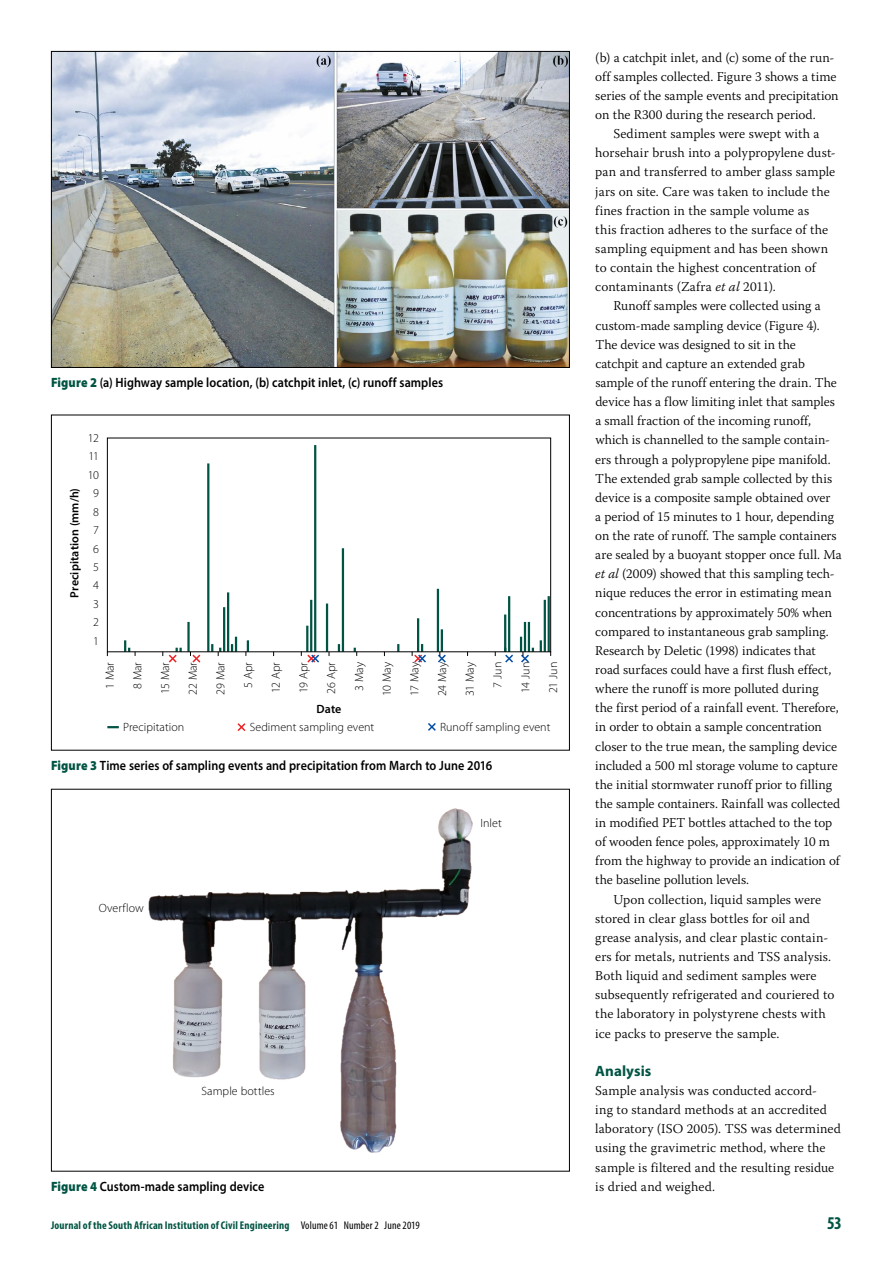
<style>
.page{position:relative;width:893px;height:1263px;background:#fff}
.page>*{position:absolute;margin:0;border:0;box-sizing:border-box;transform-origin:0 0}
.t1{font:700 condensed 18px "Myriad Pro";color:#005443}
.t2{font:700 15px "Myriad Pro";letter-spacing:.005em;color:#005443}
.t3{font:300 13.5px/19.2px "Warnock Pro";color:#000}
.t4{font:600 13.5px "Myriad Pro";letter-spacing:.005em;color:#000;scale:.9 1}
.t5{font:300 12px/18.5px "Myriad Pro";letter-spacing:.005em;color:#000;text-align:center}
.t6{font:600 12px "Myriad Pro";letter-spacing:.01em;color:#000}
.t7{font:700 condensed 11.25px "Myriad Pro";color:#005443}
.s1{font-weight:900;color:#005443}
.s2{font-style:italic}
.s3{font-weight:400;color:#000}
</style>
<div class="page">
<img style="left:53px;top:53px;width:515px;height:313px">
<div style="left:51px;top:51px;width:519px;height:317px;border:1px solid #000"></div>
<hr style="left:187px;top:622px;width:3px;height:30px;background:#005443">
<hr style="left:207px;top:463px;width:2px;height:189px;background:#005443">
<hr style="left:223px;top:607px;width:2px;height:45px;background:#005443">
<hr style="left:227px;top:592px;width:2px;height:60px;background:#005443">
<svg style="left:231px;top:637px;width:6px;height:13px"></svg>
<hr style="left:306px;top:626px;width:2px;height:26px;background:#005443">
<hr style="left:310px;top:600px;width:2px;height:52px;background:#005443">
<hr style="left:314px;top:445px;width:2px;height:207px;background:#005443">
<hr style="left:326px;top:603px;width:2px;height:49px;background:#005443">
<svg style="left:338px;top:644px;width:2px;height:6px"></svg>
<hr style="left:342px;top:548px;width:2px;height:104px;background:#005443">
<svg style="left:397px;top:644px;width:2px;height:6px"></svg>
<hr style="left:417px;top:618px;width:2px;height:34px;background:#005443">
<hr style="left:437px;top:589px;width:2px;height:63px;background:#005443">
<hr style="left:441px;top:629px;width:2px;height:23px;background:#005443">
<hr style="left:504px;top:614px;width:2px;height:38px;background:#005443">
<hr style="left:508px;top:596px;width:2px;height:56px;background:#005443">
<hr style="left:528px;top:622px;width:2px;height:30px;background:#005443">
<hr style="left:524px;top:622px;width:2px;height:30px;background:#005443">
<hr style="left:548px;top:596px;width:2px;height:56px;background:#005443">
<hr style="left:544px;top:600px;width:2px;height:52px;background:#005443">
<svg style="left:540px;top:640px;width:2px;height:10px"></svg>
<svg style="left:124px;top:640px;width:12px;height:16px"></svg>
<svg style="left:162px;top:648px;width:20px;height:15px"></svg>
<svg style="left:190px;top:652px;width:12px;height:11px"></svg>
<svg style="left:211px;top:644px;width:10px;height:12px"></svg>
<svg style="left:246px;top:640px;width:3px;height:16px"></svg>
<svg style="left:301px;top:652px;width:20px;height:11px"></svg>
<svg style="left:412px;top:644px;width:16px;height:19px"></svg>
<svg style="left:436px;top:652px;width:11px;height:11px"></svg>
<svg style="left:504px;top:637px;width:30px;height:26px"></svg>
<div style="left:107px;top:438px;width:444px;height:214px;border:1px solid #000"></div>
<svg style="left:107px;top:726px;width:12px;height:2px"></svg>
<svg style="left:237px;top:723px;width:9px;height:8px"></svg>
<svg style="left:428px;top:723px;width:8px;height:8px"></svg>
<img style="left:149px;top:808px;width:323px;height:344px">
<p class="t4" style="left:51px;top:374px;width:437px"><span class="s1">Figure 2</span> (a) Highway sample location, (b) catchpit inlet, (c) runoff samples</p>
<p class="t6" style="left:67px;top:597px;width:111px;rotate:-90deg">Precipitation (mm/h)</p>
<p class="t5" style="left:88px;top:429px;width:13px">12<br>11<br>10<br>9<br>8<br>7<br>6<br>5<br>4<br>3<br>2<br>1</p>
<p class="t5" style="left:100px;top:689px;width:29px;rotate:-90deg">1 Mar</p>
<p class="t5" style="left:128px;top:689px;width:29px;rotate:-90deg">8 Mar</p>
<p class="t5" style="left:156px;top:694px;width:34px;rotate:-90deg">15 Mar</p>
<p class="t5" style="left:183px;top:695px;width:35px;rotate:-90deg">22 Mar</p>
<p class="t5" style="left:211px;top:695px;width:34px;rotate:-90deg">29 Mar</p>
<p class="t5" style="left:239px;top:688px;width:28px;rotate:-90deg">5 Apr</p>
<p class="t5" style="left:267px;top:693px;width:33px;rotate:-90deg">12 Apr</p>
<p class="t5" style="left:294px;top:693px;width:33px;rotate:-90deg">19 Apr</p>
<p class="t5" style="left:322px;top:694px;width:33px;rotate:-90deg">26 Apr</p>
<p class="t5" style="left:350px;top:691px;width:30px;rotate:-90deg">3 May</p>
<p class="t5" style="left:377px;top:696px;width:36px;rotate:-90deg">10 May</p>
<p class="t5" style="left:405px;top:696px;width:35px;rotate:-90deg">17 May</p>
<p class="t5" style="left:433px;top:696px;width:36px;rotate:-90deg">24 May</p>
<p class="t5" style="left:461px;top:696px;width:36px;rotate:-90deg">31 May</p>
<p class="t5" style="left:488px;top:688px;width:27px;rotate:-90deg">7 Jun</p>
<p class="t5" style="left:516px;top:693px;width:33px;rotate:-90deg">14 Jun</p>
<p class="t5" style="left:544px;top:693px;width:33px;rotate:-90deg">21 Jun</p>
<p class="t5" style="left:123px;top:718px;width:63px">Precipitation</p>
<p class="t5" style="left:250px;top:718px;width:126px">Sediment sampling event</p>
<p class="t5" style="left:440px;top:718px;width:112px">Runoff sampling event</p>
<p class="t4" style="left:51px;top:756px;width:492px"><span class="s1">Figure 3</span> Time series of sampling events and precipitation from March to June 2016</p>
<p class="t6" style="left:317px;top:701px;width:26px">Date</p>
<p class="t5" style="left:99px;top:898px;width:46px">Overflow</p>
<p class="t5" style="left:202px;top:1082px;width:75px">Sample bottles</p>
<p class="t4" style="left:51px;top:1177px;width:238px"><span class="s1">Figure 4</span> Custom-made sampling device</p>
<p class="t5" style="left:480px;top:814px;width:23px">Inlet</p>
<p class="t3" style="left:595px;top:47px;width:245px">(b) a catchpit inlet, and (c) some of the run&shy;off samples collected. Figure 3 shows a time series of the sample events and precipitation on the R300 during the research period.</p>
<p class="t3" style="left:595px;top:124px;width:242px;text-indent:18px">Sediment samples were swept with a horsehair brush into a polypropylene dust&shy;pan and transferred to amber glass sample jars on site. Care was taken to include the fines fraction in the sample volume as<br>this fraction adheres to the surface of the sampling equipment and has been shown to contain the highest concentration of contaminants (Zafra <span class="s2">et al</span> 2011).</p>
<p class="t3" style="left:613px;top:296px;width:209px">Runoff samples were collected using a</p>
<p class="t3" style="left:595px;top:315px;width:226px">custom-made sampling device (Figure 4).</p>
<p class="t3" style="left:595px;top:334px;width:202px">The device was designed to sit in the</p>
<p class="t3" style="left:595px;top:354px;width:211px">catchpit and capture an extended grab</p>
<p class="t3" style="left:595px;top:373px;width:243px">sample of the runoff entering the drain. The</p>
<p class="t3" style="left:595px;top:392px;width:241px">device has a flow limiting inlet that samples</p>
<p class="t3" style="left:595px;top:411px;width:217px">a small fraction of the incoming runoff,</p>
<p class="t3" style="left:595px;top:430px;width:236px">which is channelled to the sample contain-</p>
<p class="t3" style="left:595px;top:449px;width:237px">ers through a polypropylene pipe manifold.</p>
<p class="t3" style="left:595px;top:468px;width:238px">The extended grab sample collected by this</p>
<p class="t3" style="left:595px;top:487px;width:237px">device is a composite sample obtained over</p>
<p class="t3" style="left:595px;top:507px;width:240px">a period of 15 minutes to 1 hour, depending</p>
<p class="t3" style="left:595px;top:526px;width:243px">on the rate of runoff. The sample containers</p>
<p class="t3" style="left:595px;top:545px;width:248px">are sealed by a buoyant stopper once full. Ma</p>
<p class="t3" style="left:595px;top:564px;width:241px"><span class="s2">et al</span> (2009) showed that this sampling tech-</p>
<p class="t3" style="left:595px;top:583px;width:238px">nique reduces the error in estimating mean</p>
<p class="t3" style="left:595px;top:602px;width:238px">concentrations by approximately 50% when</p>
<p class="t3" style="left:595px;top:621px;width:235px">compared to instantaneous grab sampling.</p>
<p class="t3" style="left:595px;top:641px;width:222px">Research by Deletic (1998) indicates that</p>
<p class="t3" style="left:595px;top:660px;width:238px">road surfaces could have a first flush effect,</p>
<p class="t3" style="left:595px;top:679px;width:225px">where the runoff is more polluted during</p>
<p class="t3" style="left:595px;top:698px;width:245px">the first period of a rainfall event. Therefore,</p>
<p class="t3" style="left:595px;top:717px;width:228px">in order to obtain a sample concentration</p>
<p class="t3" style="left:595px;top:736px;width:243px">closer to the true mean, the sampling device</p>
<p class="t3" style="left:595px;top:755px;width:244px">included a 500 ml storage volume to capture</p>
<p class="t3" style="left:595px;top:774px;width:238px">the initial stormwater runoff prior to filling</p>
<p class="t3" style="left:595px;top:794px;width:246px">the sample containers. Rainfall was collected</p>
<p class="t3" style="left:595px;top:813px;width:238px">in modified PET bottles attached to the top</p>
<p class="t3" style="left:595px;top:832px;width:236px">of wooden fence poles, approximately 10 m</p>
<p class="t3" style="left:595px;top:851px;width:246px">from the highway to provide an indication of</p>
<p class="t3" style="left:595px;top:870px;width:155px">the baseline pollution levels.</p>
<p class="t3" style="left:613px;top:889px;width:209px">Upon collection, liquid samples were</p>
<p class="t3" style="left:595px;top:908px;width:216px">stored in clear glass bottles for oil and</p>
<p class="t3" style="left:595px;top:928px;width:234px">grease analysis, and clear plastic contain-</p>
<p class="t3" style="left:595px;top:947px;width:237px">ers for metals, nutrients and TSS analysis.</p>
<p class="t3" style="left:595px;top:966px;width:223px">Both liquid and sediment samples were</p>
<p class="t3" style="left:595px;top:985px;width:241px">subsequently refrigerated and couriered to</p>
<p class="t3" style="left:595px;top:1004px;width:232px">the laboratory in polystyrene chests with</p>
<p class="t3" style="left:595px;top:1023px;width:186px">ice packs to preserve the sample.</p>
<p class="t2" style="left:595px;top:1061px;width:58px">Analysis</p>
<p class="t3" style="left:595px;top:1081px;width:247px">Sample analysis was conducted accord-<br>ing to standard methods at an accredited laboratory (ISO 2005). TSS was determined using the gravimetric method, where the sample is filtered and the resulting residue is dried and weighed.</p>
<p class="t7" style="left:51px;top:1218px;width:370px">Journal of the South African Institution of Civil Engineering <span class="s3">Volume 61 Number 2 June 2019</span></p>
<h1 class="t1" style="left:827px;top:1212px;width:16px">53</h1>
</div>
